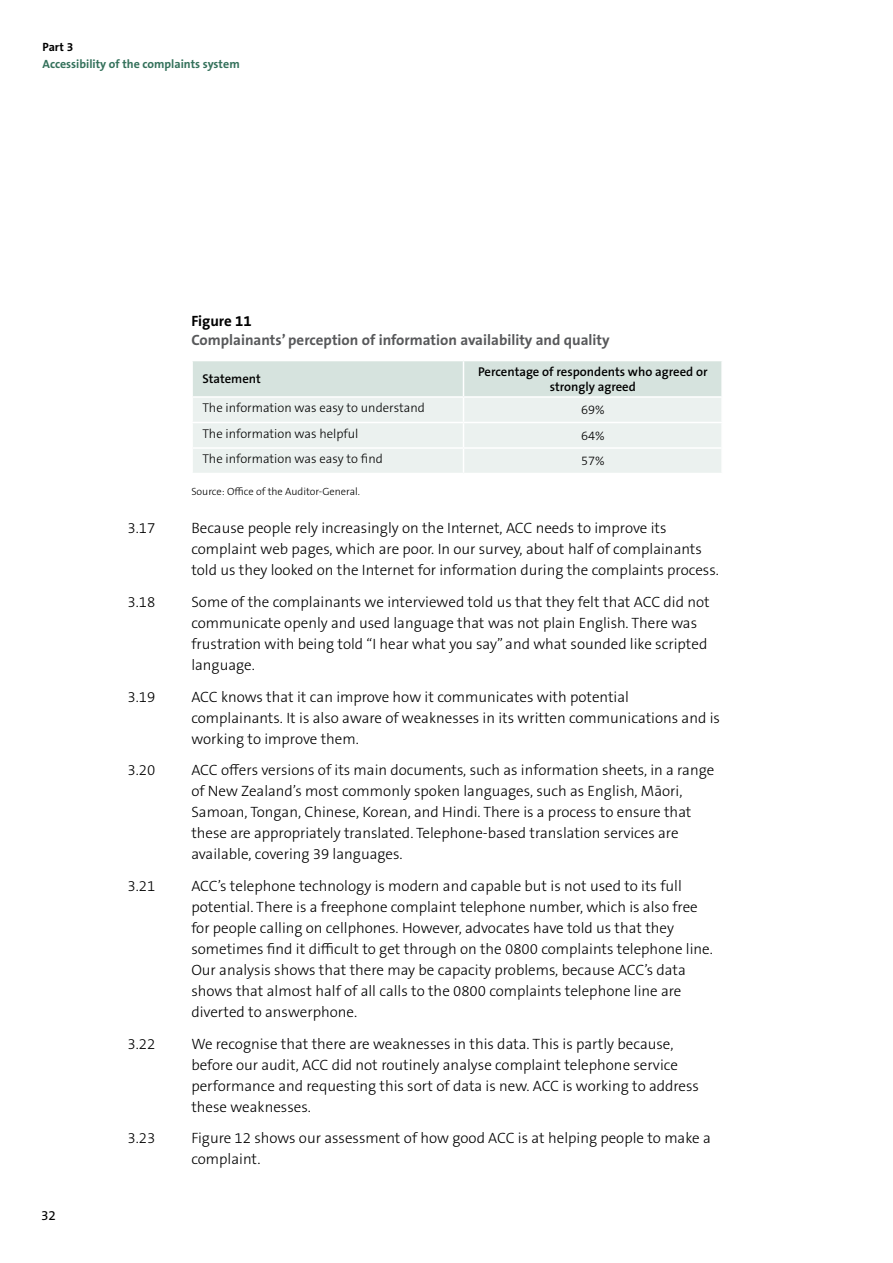
<style>
.page{position:relative;width:893px;height:1263px;background:#fff}
.page>*{position:absolute;margin:0;border:0;box-sizing:border-box;transform-origin:0 0}
.t1{font:300 15px/21px "The Sans OT3";color:#000}
.t2{font:700 15px "The Sans OT7";color:#58595b}
.t3{font:700 15px "The Sans OT7";color:#000}
.t4{font:13.5px "The Sans OT5 Plain";color:#000}
.t5{font:300 12.75px "The Sans OT3";color:#000}
.t6{font:600 12.75px/15px "The Sans OT6";color:#000;text-align:center}
.t7{font:700 12px "The Sans OT7";color:#34715b}
.t8{font:700 12px "The Sans OT7";color:#000}
.t9{font:300 10.5px "The Sans OT3";color:#000}
</style>
<div class="page">
<svg style="left:193px;top:361px;width:528px;height:112px;background:#e5edea"></svg>
<hr style="left:191px;top:396px;width:272px;height:2px;background:#fff">
<hr style="left:463px;top:396px;width:260px;height:2px;background:#fff">
<p class="t8" style="left:43px;top:39px;width:32px">Part 3</p>
<p class="t7" style="left:43px;top:56px;width:199px">Accessibility of the complaints system</p>
<p class="t3" style="left:191px;top:311px;width:62px">Figure 11</p>
<p class="t2" style="left:191px;top:331px;width:420px">Complainants’ perception of information availability and quality</p>
<p class="t6" style="left:202px;top:372px;width:60px">Statement</p>
<p class="t6" style="left:478px;top:364px;width:231px">Percentage of respondents who agreed or strongly agreed</p>
<p class="t5" style="left:202px;top:400px;width:224px">The information was easy to understand</p>
<p class="t5" style="left:581px;top:402px;width:25px">69%</p>
<p class="t5" style="left:202px;top:425px;width:158px">The information was helpful</p>
<p class="t5" style="left:581px;top:427px;width:25px">64%</p>
<p class="t5" style="left:202px;top:451px;width:182px">The information was easy to find</p>
<p class="t5" style="left:581px;top:453px;width:25px">57%</p>
<p class="t9" style="left:191px;top:485px;width:170px">Source: Office of the Auditor-General.</p>
<p class="t4" style="left:41px;top:1207px;width:16px">32</p>
<p class="t1" style="left:128px;top:518px;width:29px">3.17</p>
<p class="t1" style="left:191px;top:518px;width:529px">Because people rely increasingly on the Internet, ACC needs to improve its complaint web pages, which are poor. In our survey, about half of complainants told us they looked on the Internet for information during the complaints process.</p>
<p class="t1" style="left:128px;top:592px;width:29px">3.18</p>
<p class="t1" style="left:191px;top:592px;width:520px">Some of the complainants we interviewed told us that they felt that ACC did not communicate openly and used language that was not plain English. There was frustration with being told “I hear what you say” and what sounded like scripted language.</p>
<p class="t1" style="left:128px;top:686px;width:29px">3.19</p>
<p class="t1" style="left:191px;top:686px;width:530px">ACC knows that it can improve how it communicates with potential complainants. It is also aware of weaknesses in its written communications and is working to improve them.</p>
<p class="t1" style="left:128px;top:760px;width:29px">3.20</p>
<p class="t1" style="left:191px;top:760px;width:524px">ACC offers versions of its main documents, such as information sheets, in a range of New Zealand’s most commonly spoken languages, such as English, Māori, Samoan, Tongan, Chinese, Korean, and Hindi. There is a process to ensure that these are appropriately translated. Telephone-based translation services are available, covering 39 languages.</p>
<p class="t1" style="left:128px;top:875px;width:29px">3.21</p>
<p class="t1" style="left:191px;top:875px;width:523px">ACC’s telephone technology is modern and capable but is not used to its full potential. There is a freephone complaint telephone number, which is also free for people calling on cellphones. However, advocates have told us that they sometimes find it difficult to get through on the 0800 complaints telephone line.<br>Our analysis shows that there may be capacity problems, because ACC’s data shows that almost half of all calls to the 0800 complaints telephone line are diverted to answerphone.</p>
<p class="t1" style="left:128px;top:1033px;width:29px">3.22</p>
<p class="t1" style="left:191px;top:1033px;width:509px">We recognise that there are weaknesses in this data. This is partly because, before our audit, ACC did not routinely analyse complaint telephone service performance and requesting this sort of data is new. ACC is working to address these weaknesses.</p>
<p class="t1" style="left:128px;top:1128px;width:29px">3.23</p>
<p class="t1" style="left:191px;top:1128px;width:521px">Figure 12 shows our assessment of how good ACC is at helping people to make a complaint.</p>
</div>
